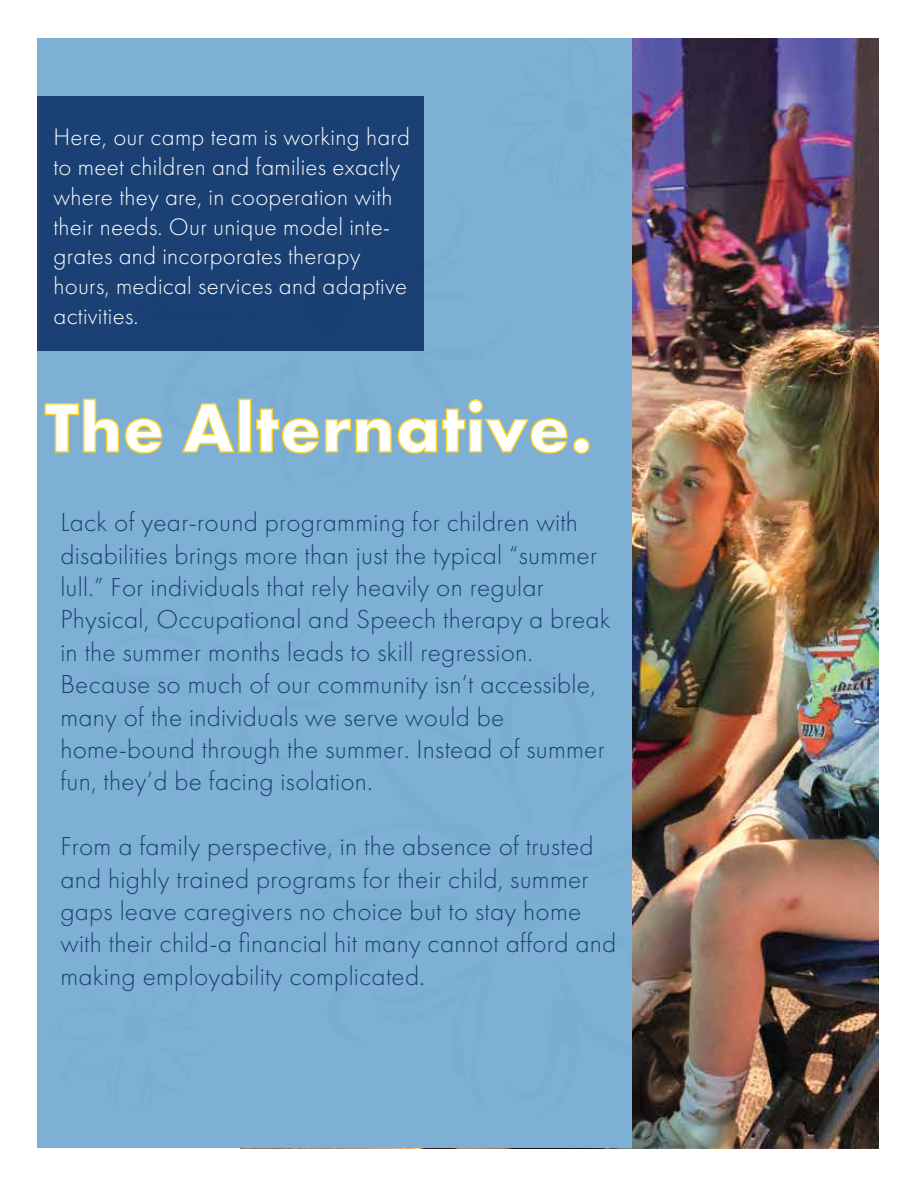
<style>
.page{position:relative;width:918px;height:1188px;background:#fff}
.page>*{position:absolute;margin:0;border:0;box-sizing:border-box;transform-origin:0 0}
.t1{font:700 72px "Futura PT";letter-spacing:.01em;color:#fff}
.t2{font:300 27px/32.4px "Futura PT";letter-spacing:.01em;color:#1a4074}
.t3{font:300 24.75px/29.8px "Futura PT";letter-spacing:.01em;color:#fff}
</style>
<div class="page">
<img style="left:632px;top:38px;width:247px;height:1110px">
<div style="left:37px;top:38px;width:595px;height:1110px;background:#7db0d4"></div>
<img style="left:632px;top:666px;width:113px;height:449px">
<svg style="left:44px;top:38px;width:611px;height:451px"></svg>
<p class="t3" style="left:54px;top:122px;width:358px">Here, our camp team is working hard to meet children and families exactly where they are, in cooperation with their needs. Our unique model inte&shy;grates and incorporates therapy hours, medical services and adaptive activities.</p>
<h1 class="t1" style="left:45px;top:381px;width:549px">The Alternative.</h1>
<p class="t2" style="left:60px;top:506px;width:552px">Lack of year-round programming for children with disabilities brings more than just the typical “summer lull.” For individuals that rely heavily on regular Physical, Occupational and Speech therapy a break in the summer months leads to skill regression.<br>Because so much of our community isn’t accessible, many of the individuals we serve would be home-bound through the summer. Instead of summer fun, they’d be facing isolation.</p>
<p class="t2" style="left:60px;top:830px;width:557px">From a family perspective, in the absence of trusted and highly trained programs for their child, summer gaps leave caregivers no choice but to stay home with their child-a financial hit many cannot afford and making employability complicated.</p>
</div>
